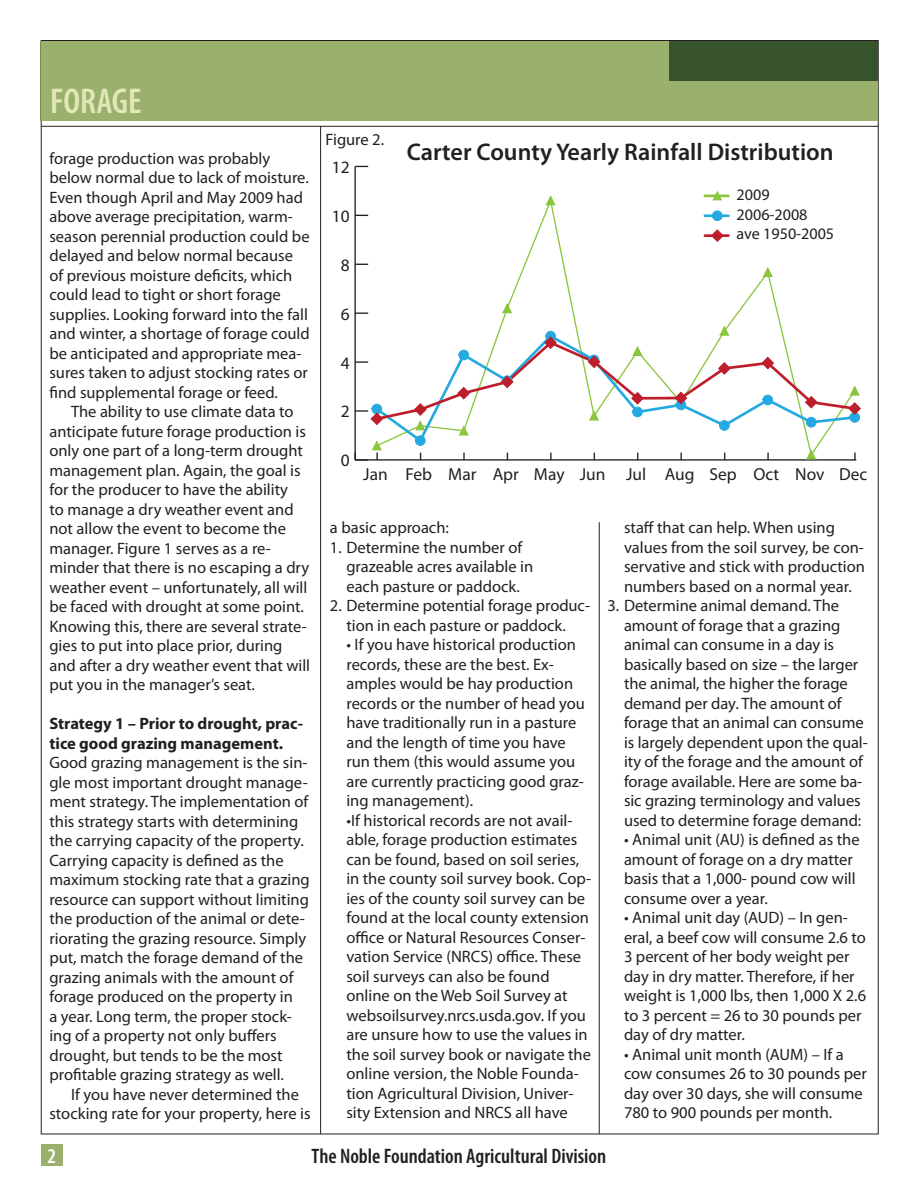
<style>
.page{position:relative;width:918px;height:1188px;background:#fff}
.page>*{position:absolute;margin:0;border:0;box-sizing:border-box;transform-origin:0 0}
.t1{font:600 condensed 36px "Myriad Pro";color:#e1e7b7}
.t2{font:600 24.15px "Myriad Pro";color:#231f20}
.t3{font:600 condensed 21px "Myriad Pro";color:#231f20}
.t4{font:600 condensed 21px "Myriad Pro";color:#fff}
.t5{font:17.4px "Myriad Pro";color:#231f20}
.t6{font:16.5px/19.5px "Myriad Pro";color:#231f20}
.t7{font:700 16.5px/19.5px "Myriad Pro";color:#231f20}
.t8{font:16.05px "Myriad Pro";color:#231f20}
</style>
<div class="page">
<div style="left:41px;top:1144px;width:21px;height:22px;background:#9ab16d"></div>
<hr style="left:41px;top:126px;width:837px;height:1px;background:#231f20">
<hr style="left:320px;top:126px;width:1px;height:1008px;background:#231f20">
<div style="left:42px;top:41px;width:836px;height:79px;background:#9ab16d"></div>
<div style="left:669px;top:41px;width:209px;height:39px;background:#37532b"></div>
<hr style="left:599px;top:522px;width:1px;height:612px;background:#231f20">
<hr style="left:354px;top:166px;width:2px;height:294px;background:#231f20">
<svg style="left:355px;top:166px;width:13px;height:1px"></svg>
<svg style="left:354px;top:191px;width:507px;height:270px"></svg>
<h1 class="t1" style="left:50px;top:79px;width:93px">FORAGE</h1>
<p class="t6" style="left:49px;top:148px;width:262px">forage production was probably below normal due to lack of moisture.<br>Even though April and May 2009 had above average precipitation, warm&shy;season perennial production could be delayed and below normal because of previous moisture deficits, which could lead to tight or short forage supplies. Looking forward into the fall and winter, a shortage of forage could be anticipated and appropriate mea&shy;sures taken to adjust stocking rates or find supplemental forage or feed.</p>
<p class="t6" style="left:49px;top:402px;width:262px;text-indent:22px">The ability to use climate data to anticipate future forage production is only one part of a long-term drought management plan. Again, the goal is for the producer to have the ability<br>to manage a dry weather event and not allow the event to become the manager. Figure 1 serves as a re&shy;minder that there is no escaping a dry weather event – unfortunately, all will be faced with drought at some point.<br>Knowing this, there are several strate&shy;gies to put into place prior, during and after a dry weather event that will put you in the manager’s seat.</p>
<p class="t7" style="left:49px;top:714px;width:255px">Strategy 1 – Prior to drought, prac&shy;tice good grazing management.</p>
<p class="t6" style="left:49px;top:753px;width:262px">Good grazing management is the sin&shy;gle most important drought manage&shy;ment strategy. The implementation of this strategy starts with determining the carrying capacity of the property.<br>Carrying capacity is defined as the maximum stocking rate that a grazing resource can support without limiting the production of the animal or dete&shy;riorating the grazing resource. Simply put, match the forage demand of the grazing animals with the amount of forage produced on the property in<br>a year. Long term, the proper stock&shy;ing of a property not only buffers drought, but tends to be the most profitable grazing strategy as well.</p>
<p class="t6" style="left:49px;top:1084px;width:263px;text-indent:22px">If you have never determined the stocking rate for your property, here is</p>
<p class="t6" style="left:326px;top:129px;width:60px">Figure 2.</p>
<p class="t5" style="left:332px;top:156px;width:19px">12</p>
<p class="t5" style="left:332px;top:205px;width:19px">10</p>
<p class="t5" style="left:341px;top:254px;width:10px">8</p>
<p class="t5" style="left:341px;top:303px;width:10px">6</p>
<p class="t5" style="left:341px;top:352px;width:10px">4</p>
<p class="t5" style="left:341px;top:401px;width:10px">2</p>
<h2 class="t2" style="left:407px;top:136px;width:428px">Carter County Yearly Rainfall Distribution</h2>
<p class="t8" style="left:737px;top:185px;width:34px">2009</p>
<p class="t8" style="left:737px;top:204px;width:72px">2006-2008</p>
<p class="t8" style="left:737px;top:224px;width:99px">ave 1950-2005</p>
<p class="t5" style="left:341px;top:450px;width:10px">0</p>
<p class="t5" style="left:363px;top:464px;width:506px">Jan Feb Mar Apr May Jun Jul Aug Sep Oct Nov Dec</p>
<p class="t6" style="left:330px;top:518px;width:121px">a basic approach:</p>
<p class="t6" style="left:346px;top:537px;width:188px;text-indent:-16px">1. Determine the number of grazeable acres available in each pasture or paddock.</p>
<p class="t6" style="left:330px;top:596px;width:262px;text-align:center">2. Determine potential forage produc&shy;tion in each pasture or paddock.</p>
<p class="t6" style="left:346px;top:635px;width:240px">• If you have historical production records, these are the best. Ex&shy;amples would be hay production records or the number of head you have traditionally run in a pasture and the length of time you have run them (this would assume you are currently practicing good graz&shy;ing management).</p>
<p class="t6" style="left:346px;top:810px;width:246px">•If historical records are not avail&shy;able, forage production estimates can be found, based on soil series, in the county soil survey book. Cop&shy;ies of the county soil survey can be found at the local county extension office or Natural Resources Conser&shy;vation Service (NRCS) office. These soil surveys can also be found online on the Web Soil Survey at websoilsurvey.nrcs.usda.gov. If you are unsure how to use the values in the soil survey book or navigate the online version, the Noble Founda&shy;tion Agricultural Division, Univer&shy;sity Extension and NRCS all have</p>
<p class="t6" style="left:624px;top:518px;width:242px">staff that can help. When using values from the soil survey, be con&shy;servative and stick with production numbers based on a normal year.</p>
<p class="t6" style="left:624px;top:596px;width:245px;text-indent:-16px">3. Determine animal demand. The amount of forage that a grazing animal can consume in a day is basically based on size – the larger the animal, the higher the forage demand per day. The amount of forage that an animal can consume is largely dependent upon the qual&shy;ity of the forage and the amount of forage available. Here are some ba&shy;sic grazing terminology and values used to determine forage demand:</p>
<p class="t6" style="left:624px;top:830px;width:237px">• Animal unit (AU) is defined as the amount of forage on a dry matter basis that a 1,000- pound cow will consume over a year.</p>
<p class="t6" style="left:624px;top:908px;width:244px">• Animal unit day (AUD) – In gen&shy;eral, a beef cow will consume 2.6 to<br>3 percent of her body weight per day in dry matter. Therefore, if her weight is 1,000 lbs, then 1,000 X 2.6 to 3 percent = 26 to 30 pounds per day of dry matter.</p>
<p class="t6" style="left:624px;top:1044px;width:244px">• Animal unit month (AUM) – If a cow consumes 26 to 30 pounds per day over 30 days, she will consume<br>780 to 900 pounds per month.</p>
<p class="t4" style="left:47px;top:1143px;width:10px">2</p>
<p class="t3" style="left:312px;top:1143px;width:296px">The Noble Foundation Agricultural Division</p>
</div>
